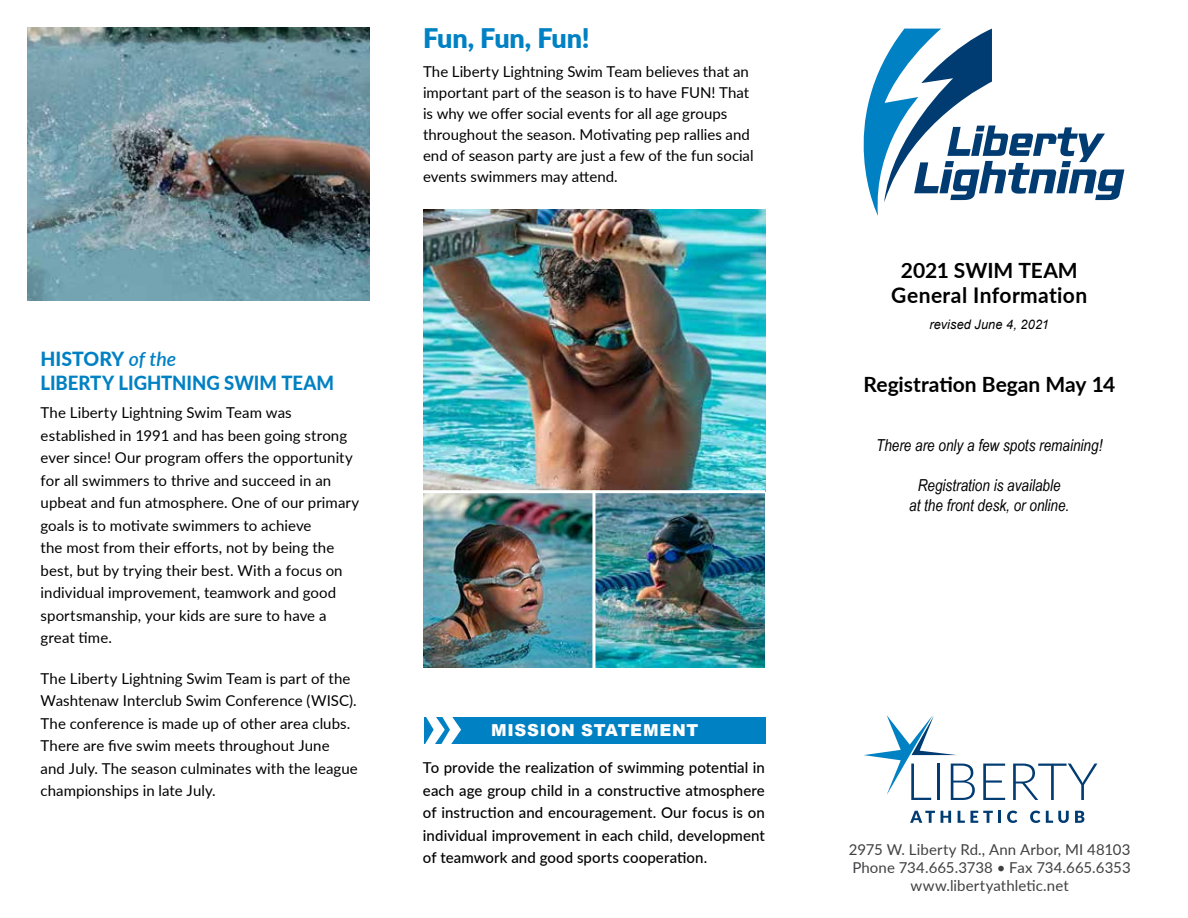
<style>
.page{position:relative;width:1188px;height:918px;background:#fff}
.page>*{position:absolute;margin:0;border:0;box-sizing:border-box;transform-origin:0 0}
.t1{font:900 27px "Lato";letter-spacing:-.025em;color:#0081c3}
.t2{font:700 21.6px "Lato";letter-spacing:.02em;color:#000}
.t3{font:700 21px "Lato";color:#000}
.t4{font:800 19.5px/23.4px "Lato";letter-spacing:-.005em;color:#0081c3}
.t5{font:italic 16.5px/19.8px "Arial Narrow";color:#000;text-align:center}
.t6{font:900 16.5px "Arial";letter-spacing:.04em;color:#fff}
.t7{font:15px/22.5px "Lato";letter-spacing:.005em;color:#000}
.t8{font:500 15px/22.5px "Lato";letter-spacing:.01em;color:#000;text-align:justify}
.t9{font:15px/18px "Lato";letter-spacing:.005em;color:#414042;text-align:center}
.t10{font:italic 13.2px "Arial";letter-spacing:.01em;color:#000}
.s1{font-weight:600;font-style:italic}
</style>
<div class="page">
<img style="left:423px;top:210px;width:342px;height:458px">
<img style="left:27px;top:27px;width:342px;height:274px">
<svg style="left:864px;top:715px;width:111px;height:85px"></svg>
<svg style="left:983px;top:764px;width:22px;height:36px"></svg>
<svg style="left:1013px;top:764px;width:84px;height:36px"></svg>
<svg style="left:910px;top:811px;width:25px;height:12px"></svg>
<svg style="left:941px;top:811px;width:10px;height:12px"></svg>
<svg style="left:958px;top:811px;width:43px;height:12px"></svg>
<svg style="left:1007px;top:811px;width:10px;height:12px"></svg>
<svg style="left:1030px;top:811px;width:10px;height:12px"></svg>
<svg style="left:1046px;top:811px;width:23px;height:12px"></svg>
<svg style="left:1075px;top:811px;width:9px;height:12px"></svg>
<hr style="left:423px;top:490px;width:342px;height:3px;background:#fff">
<hr style="left:592px;top:491px;width:3px;height:179px;background:#fff">
<div style="left:424px;top:717px;width:342px;height:27px;background:#0081c3"></div>
<svg style="left:425px;top:717px;width:36px;height:27px"></svg>
<svg style="left:863px;top:29px;width:261px;height:187px"></svg>
<h1 class="t1" style="left:423px;top:18px;width:168px">Fun, Fun, Fun!</h1>
<p class="t7" style="left:423px;top:60px;width:332px;line-height:21px">The Liberty Lightning Swim Team believes that an important part of the season is to have FUN! That is why we offer social events for all age groups throughout the season. Motivating pep rallies and end of season party are just a few of the fun social events swimmers may attend.</p>
<h3 class="t4" style="left:41px;top:347px;width:295px">HISTORY <span class="s1">of the<br></span>LIBERTY LIGHTNING SWIM TEAM</h3>
<p class="t7" style="left:41px;top:401px;width:320px">The Liberty Lightning Swim Team was established in 1991 and has been going strong ever since! Our program offers the opportunity for all swimmers to thrive and succeed in an upbeat and fun atmosphere. One of our primary goals is to motivate swimmers to achieve<br>the most from their efforts, not by being the best, but by trying their best. With a focus on individual improvement, teamwork and good sportsmanship, your kids are sure to have a great time.</p>
<p class="t7" style="left:41px;top:666px;width:319px">The Liberty Lightning Swim Team is part of the Washtenaw Interclub Swim Conference (WISC).<br>The conference is made up of other area clubs.<br>There are five swim meets throughout June<br>and July. The season culminates with the league championships in late July.</p>
<p class="t6" style="left:491px;top:718px;width:209px">MISSION STATEMENT</p>
<p class="t8" style="left:423px;top:756px;width:343px">To provide the realization of swimming potential in each age group child in a constructive atmosphere of instruction and encouragement. Our focus is on individual improvement in each child, development of teamwork and good sports cooperation.</p>
<h3 class="t3" style="left:901px;top:255px;width:179px">2021 SWIM TEAM</h3>
<h2 class="t2" style="left:891px;top:279px;width:197px">General Information</h2>
<p class="t10" style="left:929px;top:316px;width:121px">revised June 4, 2021</p>
<h3 class="t3" style="left:863px;top:369px;width:253px">Registration Began May 14</h3>
<p class="t5" style="left:876px;top:435px;width:228px">There are only a few spots remaining!</p>
<p class="t5" style="left:909px;top:475px;width:162px">Registration is available<br>at the front desk, or online.</p>
<p class="t9" style="left:849px;top:840px;width:283px">2975 W. Liberty Rd., Ann Arbor, MI 48103<br>Phone 734.665.3738 • Fax 734.665.6353 www.libertyathletic.net</p>
</div>
